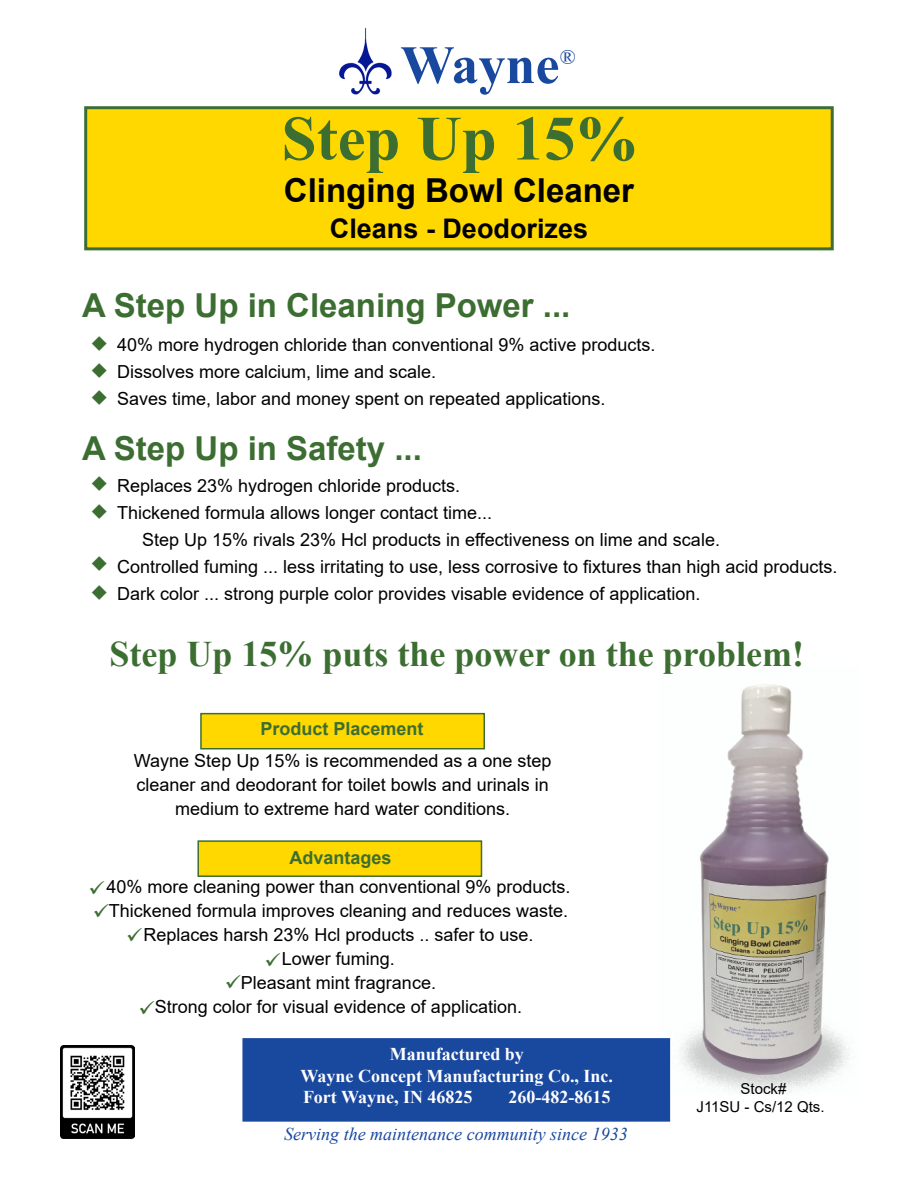
<style>
.page{position:relative;width:918px;height:1188px;background:#fff}
.page>*{position:absolute;margin:0;border:0;box-sizing:border-box;transform-origin:0 0}
.t1{font:700 63px "Times New Roman";color:#3c6e32}
.t2{font:700 54px "Times New Roman";color:#19489f}
.t3{font:700 36px "Times New Roman";color:#3c6e32}
.t4{font:700 33px "Arial";color:#3c6e32}
.t5{font:700 33px "Arial";color:#000}
.t6{font:700 27px "Arial";color:#000}
.t7{font:21px "Times New Roman";color:#19489f}
.t8{font:18px/24px "Arial";color:#000;text-align:center}
.t9{font:700 18px/21.6px "Times New Roman";color:#fff}
.t10{font:italic 18px "Times New Roman";color:#19489f}
.t11{font:700 18px "Arial";color:#3c6e32}
.t12{font:15px/18px "Arial";color:#000;text-align:center}
</style>
<div class="page">
<img style="left:670px;top:684px;width:180px;height:411px">
<div style="left:84px;top:106px;width:750px;height:144px;background:#ffd800;border:3px solid #3c6e32"></div>
<img style="left:339px;top:28px;width:53px;height:67px">
<div style="left:200px;top:713px;width:285px;height:36px;background:#ffd800;border:2px solid #3c6e32"></div>
<img style="left:60px;top:1045px;width:74px;height:94px">
<div style="left:197px;top:840px;width:285px;height:37px;background:#ffd800;border:2px solid #3c6e32"></div>
<div style="left:242px;top:1038px;width:428px;height:84px;background:#19489f;border:4px solid #19489f"></div>
<h2 class="t2" style="left:400px;top:26px;width:161px">Wayne</h2>
<p class="t7" style="left:560px;top:42px;width:17px">®</p>
<h1 class="t1" style="left:282px;top:93px;width:359px">Step Up 15%</h1>
<h3 class="t5" style="left:284px;top:167px;width:352px">Clinging Bowl Cleaner</h3>
<h3 class="t6" style="left:330px;top:209px;width:260px">Cleans - Deodorizes</h3>
<h3 class="t4" style="left:82px;top:282px;width:490px">A Step Up in Cleaning Power ...</h3>
<p class="t8" style="left:117px;top:331px;width:540px;line-height:27px;text-align:left">40% more hydrogen chloride than conventional 9% active products.<br>Dissolves more calcium, lime and scale.<br>Saves time, labor and money spent on repeated applications.</p>
<h3 class="t4" style="left:82px;top:425px;width:341px">A Step Up in Safety ...</h3>
<p class="t8" style="left:117px;top:474px;width:345px">Replaces 23% hydrogen chloride products.</p>
<p class="t8" style="left:117px;top:501px;width:377px">Thickened formula allows longer contact time...</p>
<p class="t8" style="left:142px;top:528px;width:579px">Step Up 15% rivals 23% Hcl products in effectiveness on lime and scale.</p>
<p class="t8" style="left:117px;top:555px;width:722px">Controlled fuming ... less irritating to use, less corrosive to fixtures than high acid products.</p>
<p class="t8" style="left:117px;top:582px;width:585px">Dark color ... strong purple color provides visable evidence of application.</p>
<h3 class="t3" style="left:109px;top:628px;width:696px">Step Up 15% puts the power on the problem!</h3>
<p class="t11" style="left:260px;top:716px;width:165px">Product Placement</p>
<p class="t8" style="left:134px;top:748px;width:419px">Wayne Step Up 15% is recommended as a one step cleaner and deodorant for toilet bowls and urinals in medium to extreme hard water conditions.</p>
<p class="t11" style="left:290px;top:845px;width:104px">Advantages</p>
<p class="t8" style="left:106px;top:875px;width:466px">40% more cleaning power than conventional 9% products.<br>Thickened formula improves cleaning and reduces waste.<br>Replaces harsh 23% Hcl products .. safer to use.<br>Lower fuming.<br>Pleasant mint fragrance.<br>Strong color for visual evidence of application.</p>
<p class="t9" style="left:301px;top:1043px;width:314px;text-indent:89px">Manufactured by<br>Wayne Concept Manufacturing Co., Inc.<br>Fort Wayne, IN 46825</p>
<p class="t9" style="left:509px;top:1086px;width:103px">260-482-8615</p>
<p class="t10" style="left:284px;top:1122px;width:345px">Serving the maintenance community since 1933</p>
<p class="t12" style="left:697px;top:1080px;width:130px">Stock#<br>J11SU - Cs/12 Qts.</p>
</div>
